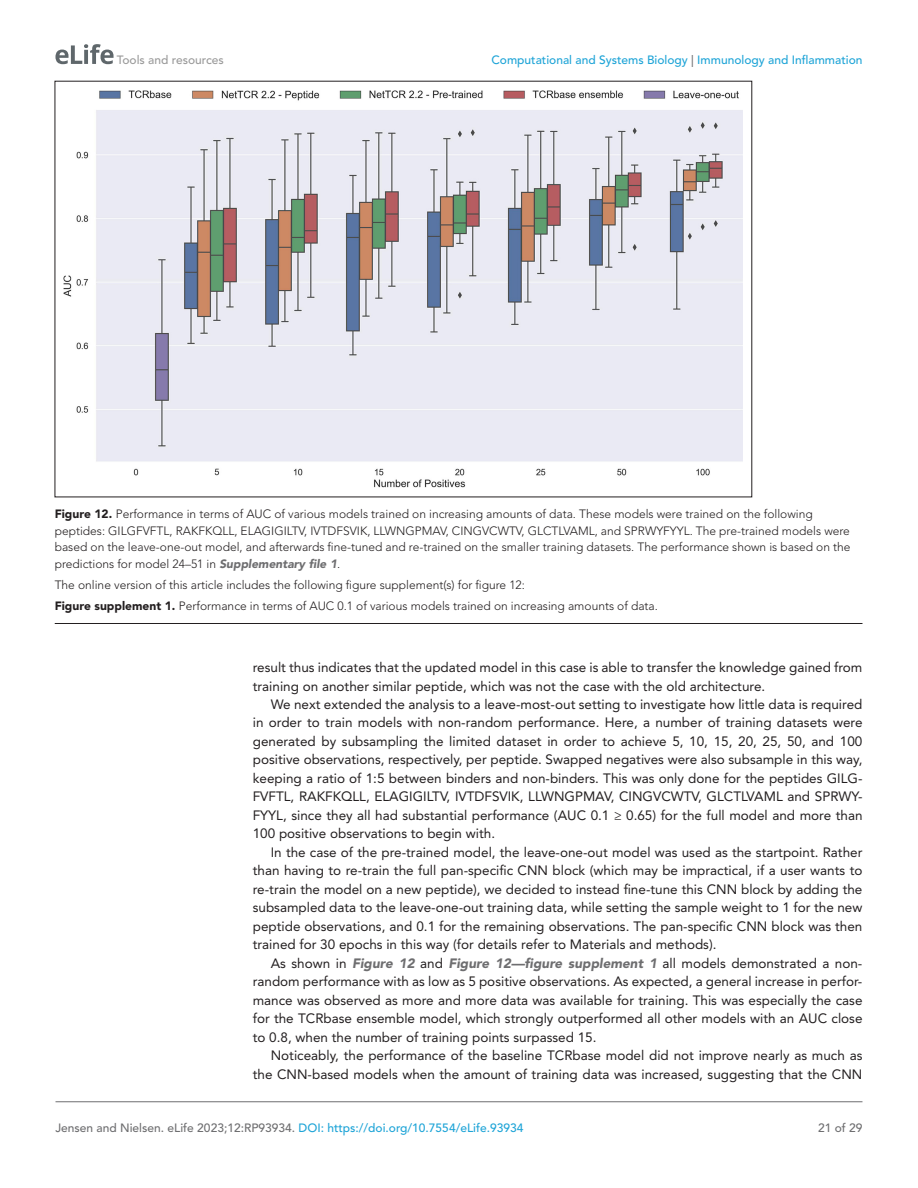
<style>
.page{position:relative;width:918px;height:1188px;background:#fff}
.page>*{position:absolute;margin:0;border:0;box-sizing:border-box;transform-origin:0 0}
.t1{font:13.5px/18.5px "Avenir LT Std";color:#231f20;text-align:justify}
.t2{font:300 12px/16.5px "Avenir LT Std";color:#231f20}
.t3{font:500 12px "Avenir LT Std";color:#1ea4d7}
.t4{font:500 12px "Avenir LT Std";color:#9a9a9a}
.t5{font:500 12px "Avenir LT Std";color:#6e6e70}
.s1{color:#6e6e70}
.s2{font-weight:900}
.s3{font-weight:900;font-style:italic;color:#6e6e70}
</style>
<div class="page">
<svg style="left:55px;top:44px;width:59px;height:20px"></svg>
<hr style="left:56px;top:1101px;width:806px;height:1px;background:#6e6e70">
<hr style="left:55px;top:623px;width:807px;height:1px;background:#231f20">
<img style="left:64px;top:90px;width:679px;height:398px">
<p class="t4" style="left:117px;top:53px;width:108px">Tools and resources</p>
<p class="t3" style="left:491px;top:53px;width:373px">Computational and Systems Biology <span class="s1">|</span> Immunology and Inflammation</p>
<p class="t2" style="left:55px;top:506px;width:797px"><span class="s2">Figure 12.</span> Performance in terms of AUC of various models trained on increasing amounts of data. These models were trained on the following peptides: GILGFVFTL, RAKFKQLL, ELAGIGILTV, IVTDFSVIK, LLWNGPMAV, CINGVCWTV, GLCTLVAML, and SPRWYFYYL. The pre-trained models were based on the leave-one-out model, and afterwards fine-tuned and re-trained on the smaller training datasets. The performance shown is based on the predictions for model 24–51 in <span class="s3">Supplementary file 1</span>.</p>
<p class="t2" style="left:55px;top:574px;width:605px;line-height:21px">The online version of this article includes the following figure supplement(s) for figure 12:<br><span class="s2">Figure supplement 1.</span> Performance in terms of AUC 0.1 of various models trained on increasing amounts of data.</p>
<p class="t1" style="left:253px;top:658px;width:611px">result thus indicates that the updated model in this case is able to transfer the knowledge gained from training on another similar peptide, which was not the case with the old architecture.</p>
<p class="t1" style="left:253px;top:695px;width:611px;text-indent:18px">We next extended the analysis to a leave-most-out setting to investigate how little data is required in order to train models with non-random performance. Here, a number of training datasets were generated by subsampling the limited dataset in order to achieve 5, 10, 15, 20, 25, 50, and 100 positive observations, respectively, per peptide. Swapped negatives were also subsample in this way, keeping a ratio of 1:5 between binders and non-binders. This was only done for the peptides GILG-FVFTL, RAKFKQLL, ELAGIGILTV, IVTDFSVIK, LLWNGPMAV, CINGVCWTV, GLCTLVAML and SPRWY-FYYL, since they all had substantial performance (AUC 0.1 ≥ 0.65) for the full model and more than 100 positive observations to begin with.</p>
<p class="t1" style="left:253px;top:843px;width:611px;text-indent:18px">In the case of the pre-trained model, the leave-one-out model was used as the startpoint. Rather than having to re-train the full pan-specific CNN block (which may be impractical, if a user wants to re-train the model on a new peptide), we decided to instead fine-tune this CNN block by adding the subsampled data to the leave-one-out training data, while setting the sample weight to 1 for the new peptide observations, and 0.1 for the remaining observations. The pan-specific CNN block was then trained for 30 epochs in this way (for details refer to Materials and methods).</p>
<p class="t1" style="left:253px;top:954px;width:611px;text-indent:18px">As shown in <span class="s3">Figure 12</span> and <span class="s3">Figure 12—figure supplement 1</span> all models demonstrated a non&shy;random performance with as low as 5 positive observations. As expected, a general increase in perfor&shy;mance was observed as more and more data was available for training. This was especially the case for the TCRbase ensemble model, which strongly outperformed all other models with an AUC close to 0.8, when the number of training points surpassed 15.</p>
<p class="t1" style="left:253px;top:1047px;width:611px;text-align:right">Noticeably, the performance of the baseline TCRbase model did not improve nearly as much as the CNN-based models when the amount of training data was increased, suggesting that the CNN</p>
<p class="t3" style="left:56px;top:1121px;width:469px"><span class="s1">Jensen and Nielsen. eLife 2023;12:RP93934.</span> DOI: https://doi.org/10.7554/eLife.93934</p>
<p class="t5" style="left:818px;top:1121px;width:46px">21 of 29</p>
</div>
